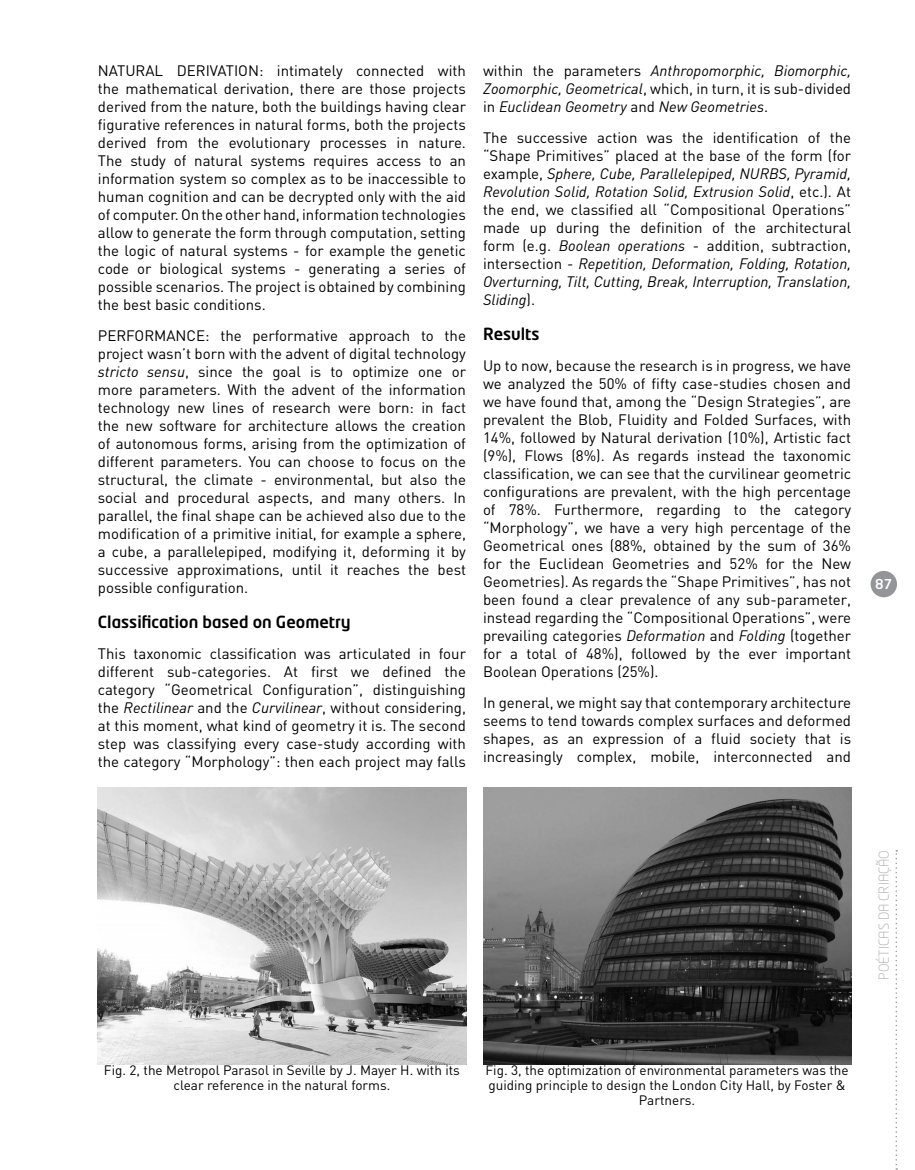
<style>
.page{position:relative;width:915px;height:1170px;background:#fff}
.page>*{position:absolute;margin:0;border:0;box-sizing:border-box;transform-origin:0 0}
.t1{font:500 16.5px "Neo Tech Std";color:#000}
.t2{font:15px/18px "DIN";color:#000;text-align:justify}
.t3{font:italic 15px/18px "DIN";color:#000;text-align:justify}
.t4{font:13.5px/15px "DIN";color:#000;text-align:center}
.t5{font:300 13.5px "Neo Tech Std";color:#a7a9ac}
.t6{font:500 13.5px "Neo Tech Std";color:#fff}
.s1{font-style:italic}
.s2{font-style:normal}
</style>
<div class="page">
<div style="left:870px;top:571px;width:26px;height:26px;background:#939598;border-radius:50%"></div>
<svg style="left:895px;top:850px;width:1px;height:319px"></svg>
<img style="left:98px;top:787px;width:368px;height:277px">
<img style="left:483px;top:787px;width:367px;height:277px">
<p class="t2" style="left:98px;top:61px;width:369px">NATURAL DERIVATION: intimately connected with the mathematical derivation, there are those projects derived from the nature, both the buildings having clear figurative references in natural forms, both the projects derived from the evolutionary processes in nature.<br>The study of natural systems requires access to an information system so complex as to be inaccessible to human cognition and can be decrypted only with the aid of computer. On the other hand, information technologies allow to generate the form through computation, setting the logic of natural systems - for example the genetic code or biological systems - generating a series of possible scenarios. The project is obtained by combining the best basic conditions.</p>
<p class="t2" style="left:98px;top:326px;width:369px">PERFORMANCE: the performative approach to the project wasn’t born with the advent of digital technology <span class="s1">stricto sensu</span>, since the goal is to optimize one or more parameters. With the advent of the information technology new lines of research were born: in fact the new software for architecture allows the creation of autonomous forms, arising from the optimization of different parameters. You can choose to focus on the structural, the climate - environmental, but also the social and procedural aspects, and many others. In parallel, the final shape can be achieved also due to the modification of a primitive initial, for example a sphere, a cube, a parallelepiped, modifying it, deforming it by successive approximations, until it reaches the best possible configuration.</p>
<p class="t1" style="left:98px;top:611px;width:254px">Classification based on Geometry</p>
<p class="t2" style="left:98px;top:644px;width:369px">This taxonomic classification was articulated in four different sub-categories. At first we defined the category “Geometrical Configuration”, distinguishing the <span class="s1">Rectilinear</span> and the <span class="s1">Curvilinear</span>, without considering, at this moment, what kind of geometry it is. The second step was classifying every case-study according with the category “Morphology”: then each project may falls</p>
<p class="t3" style="left:483px;top:61px;width:369px"><span class="s2">within the parameters</span> Anthropomorphic, Biomorphic, Zoomorphic, Geometrical<span class="s2">, which, in turn, it is sub-divided in</span> Euclidean Geometry <span class="s2">and</span> New Geometries<span class="s2">.</span></p>
<p class="t2" style="left:483px;top:128px;width:369px">The successive action was the identification of the “Shape Primitives” placed at the base of the form (for example, <span class="s1">Sphere, Cube, Parallelepiped, NURBS, Pyramid, Revolution Solid, Rotation Solid, Extrusion Solid</span>, etc.). At the end, we classified all “Compositional Operations” made up during the definition of the architectural form (e.g. <span class="s1">Boolean operations</span> - addition, subtraction, intersection - <span class="s1">Repetition, Deformation, Folding, Rotation, Overturning, Tilt, Cutting, Break, Interruption, Translation, Sliding</span>).</p>
<p class="t1" style="left:483px;top:323px;width:58px">Results</p>
<p class="t2" style="left:483px;top:356px;width:369px">Up to now, because the research is in progress, we have we analyzed the 50% of fifty case-studies chosen and we have found that, among the “Design Strategies”, are prevalent the Blob, Fluidity and Folded Surfaces, with 14%, followed by Natural derivation (10%), Artistic fact (9%), Flows (8%). As regards instead the taxonomic classification, we can see that the curvilinear geometric configurations are prevalent, with the high percentage of 78%. Furthermore, regarding to the category “Morphology”, we have a very high percentage of the Geometrical ones (88%, obtained by the sum of 36% for the Euclidean Geometries and 52% for the New Geometries). As regards the “Shape Primitives”, has not been found a clear prevalence of any sub-parameter, instead regarding the “Compositional Operations”, were prevailing categories <span class="s1">Deformation</span> and <span class="s1">Folding</span> (together for a total of 48%), followed by the ever important Boolean Operations (25%).</p>
<p class="t2" style="left:483px;top:693px;width:369px">In general, we might say that contemporary architecture seems to tend towards complex surfaces and deformed shapes, as an expression of a fluid society that is increasingly complex, mobile, interconnected and</p>
<p class="t6" style="left:875px;top:575px;width:19px">87</p>
<p class="t5" style="left:875px;top:979px;width:131px;rotate:-90deg">POÉTICAS DA CRIAÇÃO</p>
<p class="t4" style="left:104px;top:1062px;width:357px">Fig. 2, the Metropol Parasol in Seville by J. Mayer H. with its clear reference in the natural forms.</p>
<p class="t4" style="left:485px;top:1062px;width:364px">Fig. 3, the optimization of environmental parameters was the guiding principle to design the London City Hall, by Foster &amp;<br>Partners.</p>
</div>
